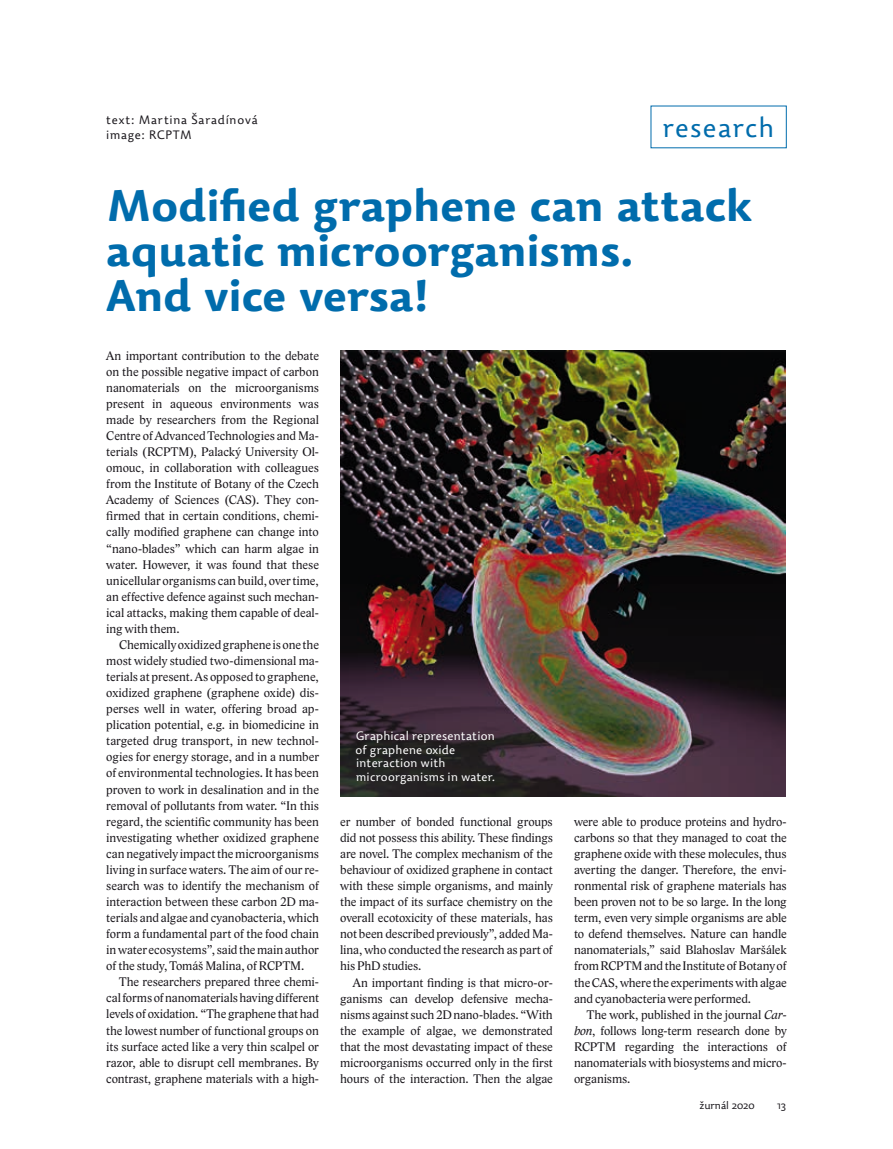
<style>
.page{position:relative;width:893px;height:1149px;background:#fff}
.page>*{position:absolute;margin:0;border:0;box-sizing:border-box;transform-origin:0 0}
.t1{font:700 43.5px/45px "Dederon SDOT";letter-spacing:-.015em;color:#006cac}
.t2{font:300 27px "Dederon SLOT";letter-spacing:.05em;color:#006cac}
.t3{font:12.75px/16px "Lido ST";letter-spacing:-.005em;color:#1a171c;text-align:justify}
.t4{font:300 12px/13.5px "Dederon SLOT";letter-spacing:.015em;color:#fff}
.t5{font:300 12px/15px "Dederon SLOT";letter-spacing:.06em;color:#1a171c}
.t6{font:300 10.5px "Dederon SLOT";color:#1a171c}
.s1{font-style:italic}
</style>
<div class="page">
<img style="left:340px;top:351px;width:446px;height:445px">
<p class="t5" style="left:106px;top:112px;width:153px">text: Martina Šaradínová image: RCPTM</p>
<h2 class="t2" style="left:663px;top:112px;width:113px">research</h2>
<h1 class="t1" style="left:106px;top:183px;width:647px">Modified graphene can attack aquatic microorganisms.<br>And vice versa!</h1>
<p class="t3" style="left:106px;top:347px;width:214px">An important contribution to the debate on the possible negative impact of carbon nanomaterials on the microorganisms present in aqueous environments was made by researchers from the Regional Centre of Advanced Technologies and Ma&shy;terials (RCPTM), Palacký University Ol&shy;omouc, in collaboration with colleagues from the Institute of Botany of the Czech Academy of Sciences (CAS). They con&shy;firmed that in certain conditions, chemi&shy;cally modified graphene can change into “nano-blades” which can harm algae in water. However, it was found that these unicellular organisms can build, over time, an effective defence against such mechan&shy;ical attacks, making them capable of deal&shy;ing with them.</p>
<p class="t3" style="left:106px;top:636px;width:214px;text-indent:13px">Chemically oxidized graphene is one the most widely studied two-dimensional ma&shy;terials at present. As opposed to graphene, oxidized graphene (graphene oxide) dis&shy;perses well in water, offering broad ap&shy;plication potential, e.g. in biomedicine in targeted drug transport, in new technol&shy;ogies for energy storage, and in a number of environmental technologies. It has been proven to work in desalination and in the removal of pollutants from water. “In this regard, the scientific community has been investigating whether oxidized graphene can negatively impact the microorganisms living in surface waters. The aim of our re&shy;search was to identify the mechanism of interaction between these carbon 2D ma&shy;terials and algae and cyanobacteria, which form a fundamental part of the food chain in water ecosystems”, said the main author of the study, Tomáš Malina, of RCPTM.</p>
<p class="t3" style="left:106px;top:973px;width:214px;text-indent:13px">The researchers prepared three chemi&shy;cal forms of nanomaterials having different levels of oxidation. “The graphene that had the lowest number of functional groups on its surface acted like a very thin scalpel or razor, able to disrupt cell membranes. By contrast, graphene materials with a high-</p>
<p class="t4" style="left:356px;top:729px;width:141px">Graphical representation of graphene oxide interaction with microorganisms in water.</p>
<p class="t3" style="left:340px;top:813px;width:214px">er number of bonded functional groups did not possess this ability. These findings are novel. The complex mechanism of the behaviour of oxidized graphene in contact with these simple organisms, and mainly the impact of its surface chemistry on the overall ecotoxicity of these materials, has not been described previously”, added Ma&shy;lina, who conducted the research as part of his PhD studies.</p>
<p class="t3" style="left:340px;top:973px;width:214px;text-indent:13px">An important finding is that micro-or&shy;ganisms can develop defensive mecha&shy;nisms against such 2D nano-blades. “With the example of algae, we demonstrated that the most devastating impact of these microorganisms occurred only in the first hours of the interaction. Then the algae</p>
<p class="t3" style="left:574px;top:813px;width:214px">were able to produce proteins and hydro&shy;carbons so that they managed to coat the graphene oxide with these molecules, thus averting the danger. Therefore, the envi&shy;ronmental risk of graphene materials has been proven not to be so large. In the long term, even very simple organisms are able to defend themselves. Nature can handle nanomaterials,” said Blahoslav Maršálek from RCPTM and the Institute of Botany of the CAS, where the experiments with algae and cyanobacteria were performed.</p>
<p class="t3" style="left:574px;top:1006px;width:214px;text-indent:13px">The work, published in the journal <span class="s1">Car&shy;bon</span>, follows long-term research done by RCPTM regarding the interactions of nanomaterials with biosystems and micro&shy;organisms.</p>
<p class="t6" style="left:699px;top:1098px;width:57px">žurnál 2020</p>
<p class="t6" style="left:777px;top:1098px;width:11px">13</p>
</div>
